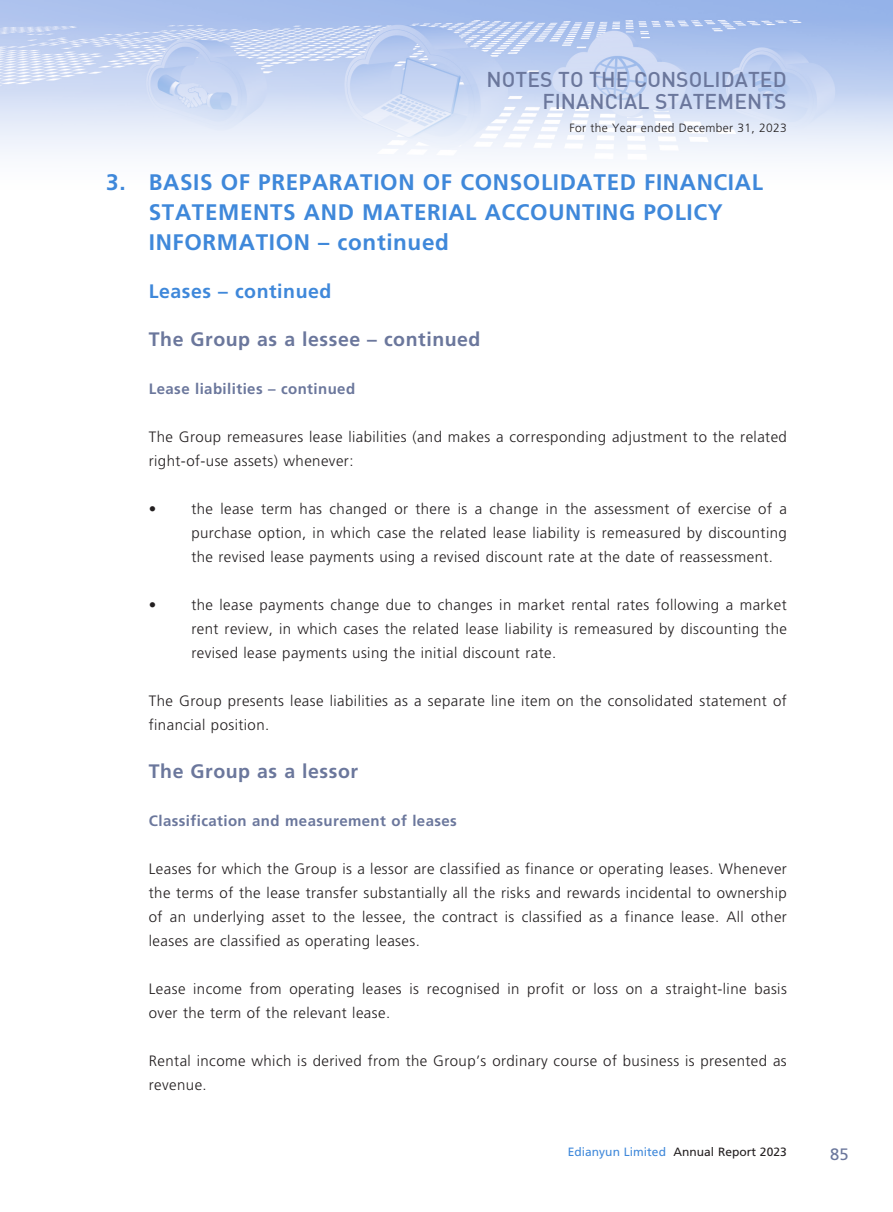
<style>
.page{position:relative;width:893px;height:1212px;background:#fff}
.page>*{position:absolute;margin:0;border:0;box-sizing:border-box;transform-origin:0 0}
.t1{font:700 22.5px/30px "Frutiger LT Std";letter-spacing:.03em;color:#3f88da}
.t2{font:21px/22.5px "DIN Medium";letter-spacing:.005em;color:#6b779c;text-align:right}
.t3{font:700 19.5px "Frutiger LT Std";letter-spacing:.03em;color:#6b779c}
.t4{font:700 19.5px "Frutiger LT Std";letter-spacing:.03em;color:#3f88da}
.t5{font:16.5px "Frutiger LT Std";color:#6b779c}
.t6{font:300 15px/24px "Frutiger LT Std";letter-spacing:.03em;color:#231f20}
.t7{font:700 15px "Frutiger LT Std";letter-spacing:.03em;color:#6b779c}
.t8{font:12px "Frutiger LT Std";letter-spacing:.005em;color:#231f20}
.t9{font:300 12px "Frutiger LT Std";letter-spacing:.03em;color:#231f20}
.s1{color:#3f88da}
</style>
<div class="page">
<img style="left:0;top:0;width:893px;height:156px">
<h2 class="t2" style="left:487px;top:67px;width:302px">NOTES TO THE CONSOLIDATED<br>FINANCIAL STATEMENTS</h2>
<p class="t9" style="left:570px;top:121px;width:219px">For the Year ended December 31, 2023</p>
<h1 class="t1" style="left:149px;top:167px;width:616px;text-indent:-43px">3. BASIS OF PREPARATION OF CONSOLIDATED FINANCIAL<br>STATEMENTS AND MATERIAL ACCOUNTING POLICY<br>INFORMATION – continued</h1>
<h3 class="t4" style="left:149px;top:280px;width:184px">Leases – continued</h3>
<h3 class="t3" style="left:149px;top:328px;width:333px">The Group as a lessee – continued</h3>
<p class="t7" style="left:149px;top:380px;width:208px">Lease liabilities – continued</p>
<p class="t6" style="left:149px;top:425px;width:640px">The Group remeasures lease liabilities (and makes a corresponding adjustment to the related right-of-use assets) whenever:</p>
<p class="t6" style="left:191px;top:497px;width:597px;text-align:justify;text-indent:-43px">• the lease term has changed or there is a change in the assessment of exercise of a purchase option, in which case the related lease liability is remeasured by discounting the revised lease payments using a revised discount rate at the date of reassessment.</p>
<p class="t6" style="left:191px;top:593px;width:597px;text-align:justify;text-indent:-43px">• the lease payments change due to changes in market rental rates following a market rent review, in which cases the related lease liability is remeasured by discounting the revised lease payments using the initial discount rate.</p>
<p class="t6" style="left:149px;top:689px;width:639px">The Group presents lease liabilities as a separate line item on the consolidated statement of financial position.</p>
<h3 class="t3" style="left:149px;top:760px;width:211px">The Group as a lessor</h3>
<p class="t7" style="left:149px;top:812px;width:310px">Classification and measurement of leases</p>
<p class="t6" style="left:149px;top:857px;width:640px;text-align:justify">Leases for which the Group is a lessor are classified as finance or operating leases. Whenever the terms of the lease transfer substantially all the risks and rewards incidental to ownership of an underlying asset to the lessee, the contract is classified as a finance lease. All other leases are classified as operating leases.</p>
<p class="t6" style="left:149px;top:977px;width:639px">Lease income from operating leases is recognised in profit or loss on a straight-line basis over the term of the relevant lease.</p>
<p class="t6" style="left:149px;top:1049px;width:639px">Rental income which is derived from the Group’s ordinary course of business is presented as revenue.</p>
<p class="t8" style="left:568px;top:1145px;width:220px"><span class="s1">Edianyun Limited</span> Annual Report 2023</p>
<p class="t5" style="left:830px;top:1144px;width:20px">85</p>
</div>
